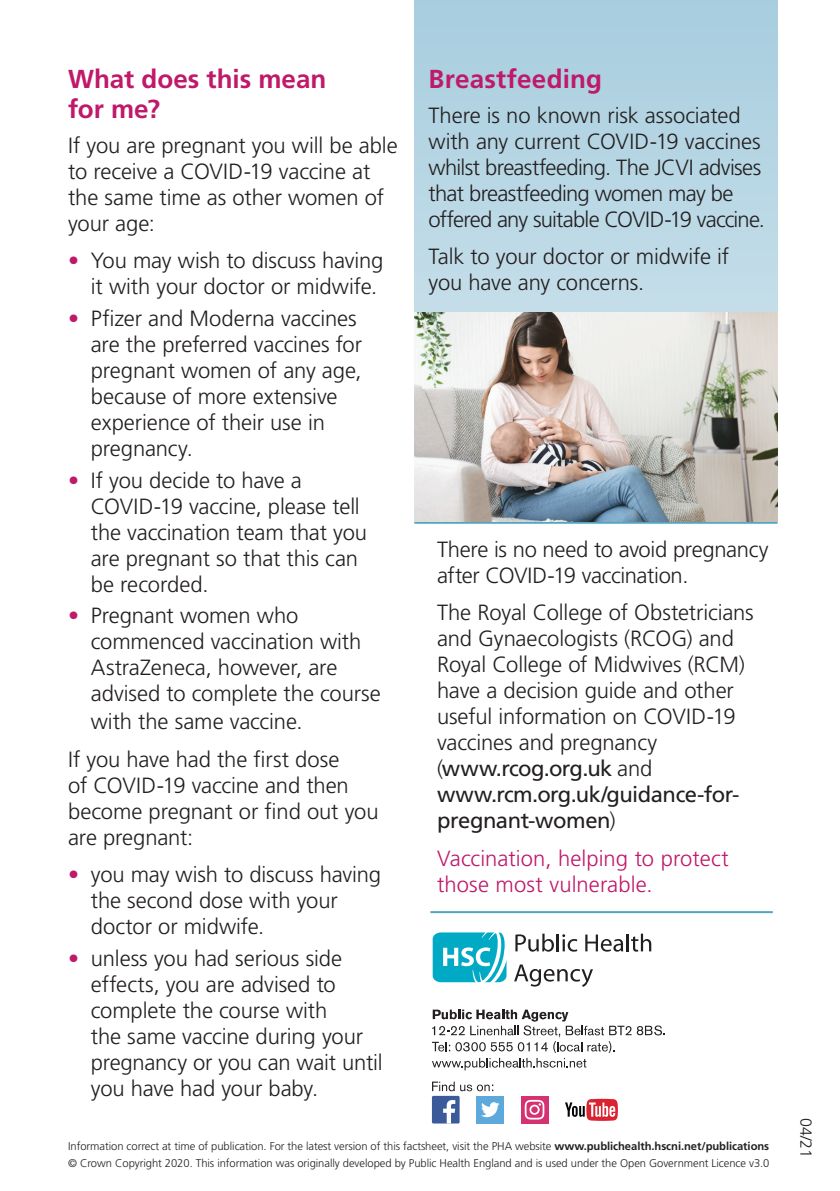
<style>
.page{position:relative;width:840px;height:1191px;background:#fff}
.page>*{position:absolute;margin:0;border:0;box-sizing:border-box;transform-origin:0 0}
.Subtitle{font:700 26px/30px "Frutiger";color:#bf196a}
.Body{font:300 22px/26px "Frutiger";letter-spacing:-.01em;color:#231f20}
.Body-2{font:300 22px/26px "Frutiger";letter-spacing:.005em;color:#bf196a}
.Body-3{font:300 16px "Frutiger";color:#231f20}
.Body-4{font:300 11.2px "Frutiger";letter-spacing:-.005em;color:#231f20}
.s1{color:#bf196a}
.s2{font-weight:400}
.s3{font-weight:700}
</style>
<div class="page">
<svg style="left:414px;top:0;width:363px;height:312px;background:#b5d5e3"></svg>
<hr style="left:414px;top:522px;width:363px;height:2px;background:#52a6c2">
<hr style="left:430px;top:911px;width:342px;height:2px;background:#52a6c2">
<svg style="left:432px;top:942px;width:233px;height:182px"></svg>
<svg style="left:432px;top:932px;width:219px;height:55px"></svg>
<svg style="left:431px;top:1009px;width:233px;height:61px"></svg>
<div style="left:520px;top:1095px;width:28px;height:28px;background:#d63272"></div>
<div style="left:476px;top:1095px;width:28px;height:28px;background:#5da9dc"></div>
<svg style="left:481px;top:1102px;width:18px;height:15px"></svg>
<div style="left:431px;top:1095px;width:28px;height:28px;background:#3b5a9a;border-radius:2px"></div>
<svg style="left:443px;top:1100px;width:12px;height:23px"></svg>
<svg style="left:564px;top:1098px;width:53px;height:22px"></svg>
<svg style="left:432px;top:1081px;width:22px;height:10px"></svg>
<svg style="left:460px;top:1084px;width:33px;height:7px"></svg>
<svg style="left:524px;top:1100px;width:20px;height:19px"></svg>
<img style="left:414px;top:312px;width:363px;height:210px">
<p class="Subtitle" style="left:68px;top:64px;width:259px">What does this mean for me?</p>
<p class="Body" style="left:68px;top:132px;width:331px">If you are pregnant you will be able to receive a COVID-19 vaccine at the same time as other women of your age:</p>
<p class="Body" style="left:68px;top:247px;width:316px;text-align:right"><span class="s1">•</span> You may wish to discuss having it with your doctor or midwife.</p>
<p class="Body" style="left:91px;top:305px;width:273px;text-indent:-23px"><span class="s1">•</span> Pfizer and Moderna vaccines are the preferred vaccines for pregnant women of any age, because of more extensive experience of their use in pregnancy.</p>
<p class="Body" style="left:91px;top:467px;width:278px;text-indent:-23px"><span class="s1">•</span> If you decide to have a<br>COVID-19 vaccine, please tell the vaccination team that you are pregnant so that this can be recorded.</p>
<p class="Body" style="left:91px;top:602px;width:291px;text-indent:-23px"><span class="s1">•</span> Pregnant women who commenced vaccination with<br>AstraZeneca, however, are advised to complete the course</p>
<p class="Body" style="left:91px;top:708px;width:213px">with the same vaccine.</p>
<p class="Body" style="left:68px;top:746px;width:312px">If you have had the first dose<br>of COVID-19 vaccine and then become pregnant or find out you are pregnant:</p>
<p class="Body" style="left:91px;top:861px;width:292px;text-indent:-23px"><span class="s1">•</span> you may wish to discuss having the second dose with your doctor or midwife.</p>
<p class="Body" style="left:91px;top:945px;width:293px;text-indent:-23px"><span class="s1">•</span> unless you had serious side effects, you are advised to complete the course with<br>the same vaccine during your pregnancy or you can wait until you have had your baby.</p>
<p class="Subtitle" style="left:428px;top:64px;width:175px">Breastfeeding</p>
<p class="Body" style="left:428px;top:102px;width:338px">There is no known risk associated with any current COVID-19 vaccines whilst breastfeeding. The JCVI advises that breastfeeding women may be offered any suitable COVID-19 vaccine.</p>
<p class="Body" style="left:428px;top:243px;width:302px">Talk to your doctor or midwife if you have any concerns.</p>
<p class="Body" style="left:437px;top:536px;width:333px">There is no need to avoid pregnancy after COVID-19 vaccination.</p>
<p class="Body" style="left:437px;top:600px;width:318px">The Royal College of Obstetricians and Gynaecologists (RCOG) and<br>Royal College of Midwives (RCM) have a decision guide and other useful information on COVID-19 vaccines and pregnancy (<span class="s2">www.rcog.org.uk</span> and <span class="s2">www.rcm.org.uk/guidance-for&shy;pregnant-women</span>)</p>
<p class="Body-2" style="left:437px;top:845px;width:293px">Vaccination, helping to protect those most vulnerable.</p>
<p class="Body-4" style="left:68px;top:1139px;width:702px">Information correct at time of publication. For the latest version of this factsheet, visit the PHA website <span class="s3">www.publichealth.hscni.net/publications</span></p>
<p class="Body-4" style="left:68px;top:1156px;width:702px">© Crown Copyright 2020. This information was originally developed by Public Health England and is used under the Open Government Licence v3.0</p>
<p class="Body-3" style="left:814px;top:1117px;width:42px;rotate:90deg">04/21</p>
</div>
